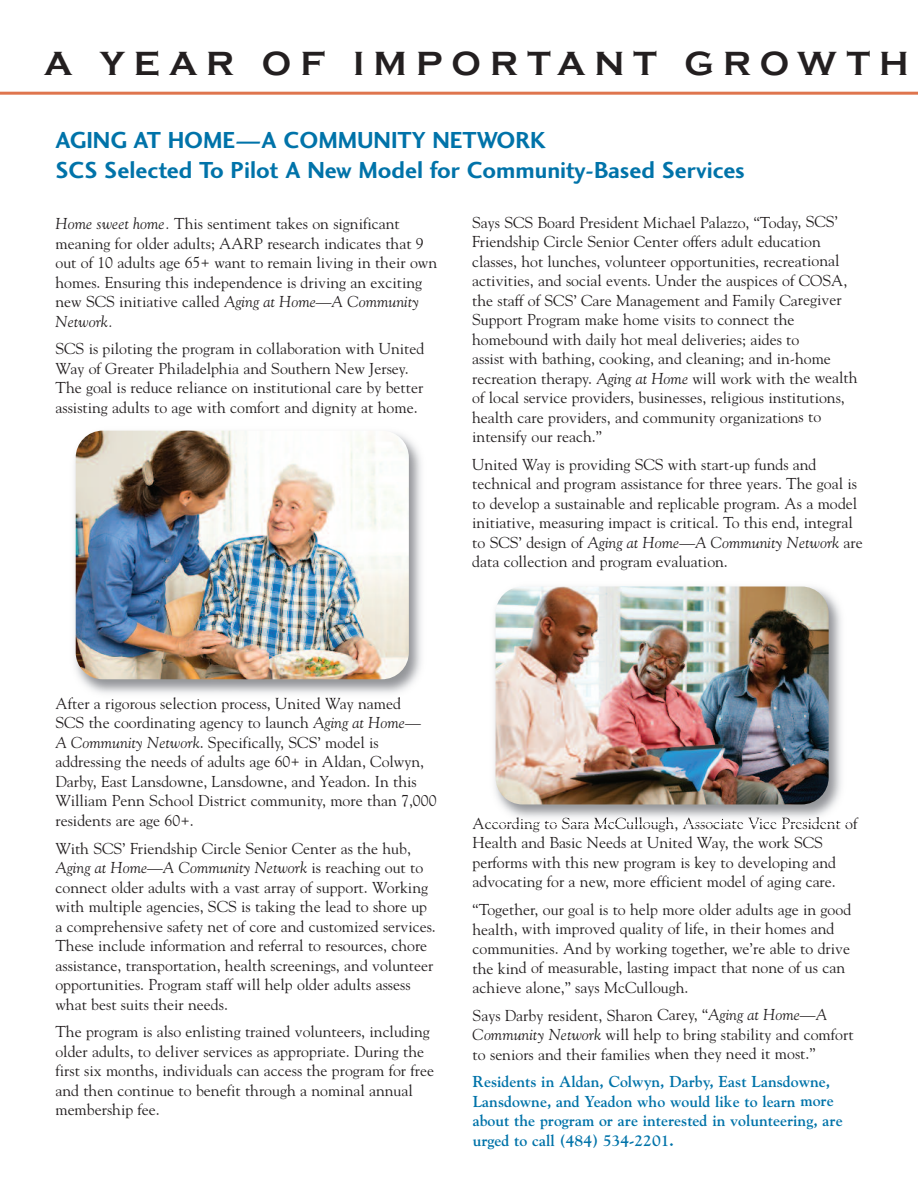
<style>
.page{position:relative;width:918px;height:1188px;background:#fff}
.page>*{position:absolute;margin:0;border:0;box-sizing:border-box;transform-origin:0 0}
.t1{font:700 34.5px "Copperplate Gothic";letter-spacing:.265em;color:#231f20}
.t2{font:24px/30px "Charlotte Sans Bold Plain";color:#0073a9}
.t3{font:15.75px/19.5px "Goudy";color:#231f20}
.t4{font:700 15.75px/19.5px "Goudy";color:#0073a9}
.s1{font-style:italic}
</style>
<div class="page">
<hr style="left:0;top:92px;width:918px;height:3px;background:#df754e">
<img style="left:74px;top:430px;width:347px;height:269px">
<img style="left:70px;top:697px;width:45px;height:2px">
<img style="left:76px;top:431px;width:333px;height:248px;border-radius:27px">
<img style="left:494px;top:586px;width:354px;height:238px">
<img style="left:488px;top:817px;width:50px;height:7px">
<img style="left:496px;top:587px;width:333px;height:217px;border-radius:27px">
<h1 class="t1" style="left:44px;top:45px;width:866px">A YEAR OF IMPORTANT GROWTH</h1>
<h2 class="t2" style="left:55px;top:127px;width:691px">AGING AT HOME—A COMMUNITY NETWORK<br>SCS Selected To Pilot A New Model for Community-Based Services</h2>
<p class="t3" style="left:55px;top:214px;width:383px"><span class="s1">Home sweet home.</span> This sentiment takes on significant meaning for older adults; AARP research indicates that 9 out of 10 adults age 65+ want to remain living in their own homes. Ensuring this independence is driving an exciting new SCS initiative called <span class="s1">Aging at Home—A Community Network.</span></p>
<p class="t3" style="left:55px;top:339px;width:370px">SCS is piloting the program in collaboration with United Way of Greater Philadelphia and Southern New Jersey.<br>The goal is reduce reliance on institutional care by better assisting adults to age with comfort and dignity at home.</p>
<p class="t3" style="left:472px;top:212px;width:387px">Says SCS Board President Michael Palazzo, “Today, SCS’ Friendship Circle Senior Center offers adult education classes, hot lunches, volunteer opportunities, recreational activities, and social events. Under the auspices of COSA, the staff of SCS’ Care Management and Family Caregiver Support Program make home visits to connect the homebound with daily hot meal deliveries; aides to<br>assist with bathing, cooking, and cleaning; and in-home recreation therapy. <span class="s1">Aging at Home</span> will work with the wealth of local service providers, businesses, religious institutions, health care providers, and community organizations to intensify our reach.”</p>
<p class="t3" style="left:472px;top:455px;width:392px">United Way is providing SCS with start-up funds and technical and program assistance for three years. The goal is to develop a sustainable and replicable program. As a model initiative, measuring impact is critical. To this end, integral to SCS’ design of <span class="s1">Aging at Home—A Community Network</span> are data collection and program evaluation.</p>
<p class="t3" style="left:55px;top:694px;width:383px">After a rigorous selection process, United Way named<br>SCS the coordinating agency to launch <span class="s1">Aging at Home—<br>A Community Network</span>. Specifically, SCS’ model is addressing the needs of adults age 60+ in Aldan, Colwyn, Darby, East Lansdowne, Lansdowne, and Yeadon. In this William Penn School District community, more than 7,000 residents are age 60+.</p>
<p class="t3" style="left:55px;top:838px;width:382px">With SCS’ Friendship Circle Senior Center as the hub, <span class="s1">Aging at Home—A Community Network</span> is reaching out to connect older adults with a vast array of support. Working with multiple agencies, SCS is taking the lead to shore up a comprehensive safety net of core and customized services.<br>These include information and referral to resources, chore assistance, transportation, health screenings, and volunteer opportunities. Program staff will help older adults assess what best suits their needs.</p>
<p class="t3" style="left:55px;top:1022px;width:380px">The program is also enlisting trained volunteers, including older adults, to deliver services as appropriate. During the first six months, individuals can access the program for free and then continue to benefit through a nominal annual membership fee.</p>
<p class="t3" style="left:472px;top:814px;width:386px">According to Sara McCullough, Associate Vice President of Health and Basic Needs at United Way, the work SCS performs with this new program is key to developing and advocating for a new, more efficient model of aging care.</p>
<p class="t3" style="left:473px;top:900px;width:380px">“Together, our goal is to help more older adults age in good health, with improved quality of life, in their homes and communities. And by working together, we’re able to drive the kind of measurable, lasting impact that none of us can achieve alone,” says McCullough.</p>
<p class="t3" style="left:473px;top:1005px;width:383px">Says Darby resident, Sharon Carey, “<span class="s1">Aging at Home—A<br>Community Network</span> will help to bring stability and comfort to seniors and their families when they need it most.”</p>
<p class="t4" style="left:473px;top:1072px;width:372px">Residents in Aldan, Colwyn, Darby, East Lansdowne, Lansdowne, and Yeadon who would like to learn more about the program or are interested in volunteering, are urged to call (484) 534-2201.</p>
</div>
